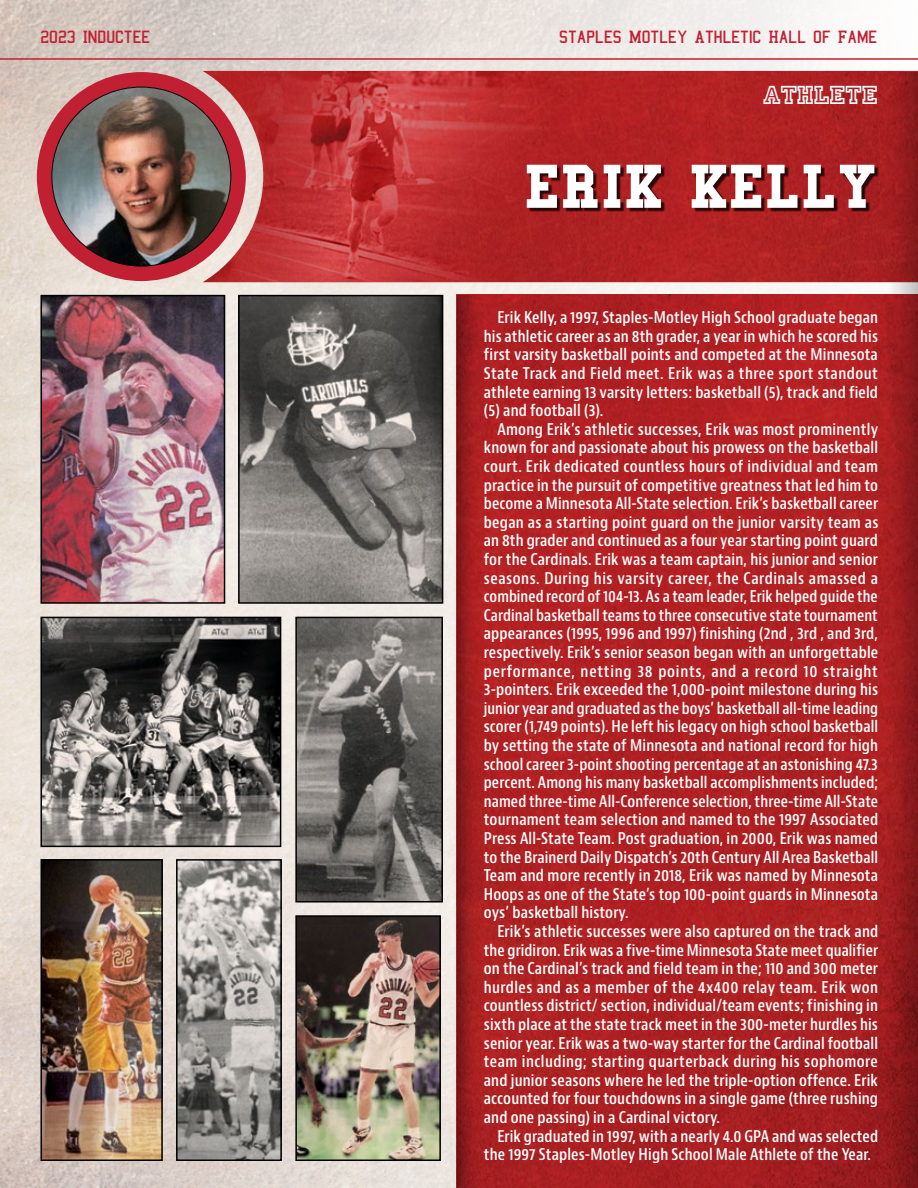
<style>
.page{position:relative;width:918px;height:1188px;background:#fff}
.page>*{position:absolute;margin:0;border:0;box-sizing:border-box;transform-origin:0 0}
.t1{font:700 63px "College";color:#fff}
.t2{font:27px "Princetown LET";color:#fff}
.t3{font:18px "College";color:#c12032}
.t4{font:600 condensed 15.75px/18.6px "Bernino Sans";letter-spacing:.01em;color:#fff;text-align:justify}
</style>
<div class="page">
<img style="left:0;top:0;width:918px;height:1188px">
<img style="left:43px;top:298px;width:179px;height:303px">
<div style="left:40px;top:295px;width:185px;height:309px;border:2px solid #000"></div>
<img style="left:484px;top:295px;width:402px;height:893px">
<img style="left:202px;top:71px;width:716px;height:211px">
<hr style="left:0;top:58px;width:918px;height:2px;background:#c12032">
<img style="left:205px;top:71px;width:346px;height:211px">
<div style="left:37px;top:72px;width:209px;height:209px;background:#c12032;border-radius:50%"></div>
<img style="left:52px;top:87px;width:179px;height:179px;border-radius:89px">
<svg style="left:886px;top:72px;width:32px;height:1116px;background:#981d20"></svg>
<svg style="left:457px;top:295px;width:27px;height:893px;background:#971c1d"></svg>
<div style="left:528px;top:166px;width:351px;height:46px;background:#000;opacity:.75"></div>
<img style="left:298px;top:918px;width:140px;height:240px">
<div style="left:295px;top:915px;width:146px;height:246px;border:2px solid #000"></div>
<img style="left:43px;top:862px;width:117px;height:296px">
<div style="left:40px;top:859px;width:123px;height:302px;border:2px solid #000"></div>
<img style="left:179px;top:862px;width:100px;height:296px">
<div style="left:176px;top:859px;width:106px;height:302px;border:2px solid #000"></div>
<img style="left:241px;top:298px;width:199px;height:303px">
<div style="left:238px;top:295px;width:205px;height:309px;border:2px solid #000"></div>
<img style="left:298px;top:620px;width:142px;height:280px">
<div style="left:295px;top:617px;width:148px;height:286px;border:2px solid #000"></div>
<img style="left:43px;top:620px;width:235px;height:224px">
<div style="left:40px;top:617px;width:241px;height:230px;border:2px solid #000"></div>
<p class="t3" style="left:40px;top:28px;width:111px">2023 INDUCTEE</p>
<p class="t3" style="left:559px;top:28px;width:320px">STAPLES MOTLEY ATHLETIC HALL OF FAME</p>
<h2 class="t2" style="left:763px;top:80px;width:116px">Athlete</h2>
<h1 class="t1" style="left:524px;top:156px;width:355px">ERIK KELLY</h1>
<p class="t4" style="left:484px;top:309px;width:396px;text-indent:14px">Erik Kelly, a 1997, Staples-Motley High School graduate began his athletic career as an 8th grader, a year in which he scored his first varsity basketball points and competed at the Minnesota State Track and Field meet. Erik was a three sport standout athlete earning 13 varsity letters: basketball (5), track and field (5) and football (3).</p>
<p class="t4" style="left:484px;top:420px;width:396px;text-indent:13px">Among Erik’s athletic successes, Erik was most prominently known for and passionate about his prowess on the basketball court. Erik dedicated countless hours of individual and team practice in the pursuit of competitive greatness that led him to become a Minnesota All-State selection. Erik’s basketball career began as a starting point guard on the junior varsity team as an 8th grader and continued as a four year starting point guard for the Cardinals. Erik was a team captain, his junior and senior seasons. During his varsity career, the Cardinals amassed a combined record of 104-13. As a team leader, Erik helped guide the Cardinal basketball teams to three consecutive state tournament appearances (1995, 1996 and 1997) finishing (2nd , 3rd , and 3rd, respectively. Erik’s senior season began with an unforgettable performance, netting 38 points, and a record 10 straight 3-pointers. Erik exceeded the 1,000-point milestone during his junior year and graduated as the boys’ basketball all-time leading scorer (1,749 points). He left his legacy on high school basketball by setting the state of Minnesota and national record for high school career 3-point shooting percentage at an astonishing 47.3 percent. Among his many basketball accomplishments included; named three-time All-Conference selection, three-time All-State tournament team selection and named to the 1997 Associated Press All-State Team. Post graduation, in 2000, Erik was named to the Brainerd Daily Dispatch’s 20th Century All Area Basketball Team and more recently in 2018, Erik was named by Minnesota Hoops as one of the State’s top 100-point guards in Minnesota oys’ basketball history.</p>
<p class="t4" style="left:484px;top:922px;width:396px;text-indent:13px">Erik’s athletic successes were also captured on the track and the gridiron. Erik was a five-time Minnesota State meet qualifier on the Cardinal’s track and field team in the; 110 and 300 meter hurdles and as a member of the 4x400 relay team. Erik won countless district/ section, individual/team events; finishing in sixth place at the state track meet in the 300-meter hurdles his senior year. Erik was a two-way starter for the Cardinal football team including; starting quarterback during his sophomore and junior seasons where he led the triple-option offence. Erik accounted for four touchdowns in a single game (three rushing and one passing) in a Cardinal victory.</p>
<p class="t4" style="left:484px;top:1127px;width:396px;text-indent:14px">Erik graduated in 1997, with a nearly 4.0 GPA and was selected the 1997 Staples-Motley High School Male Athlete of the Year.</p>
</div>
